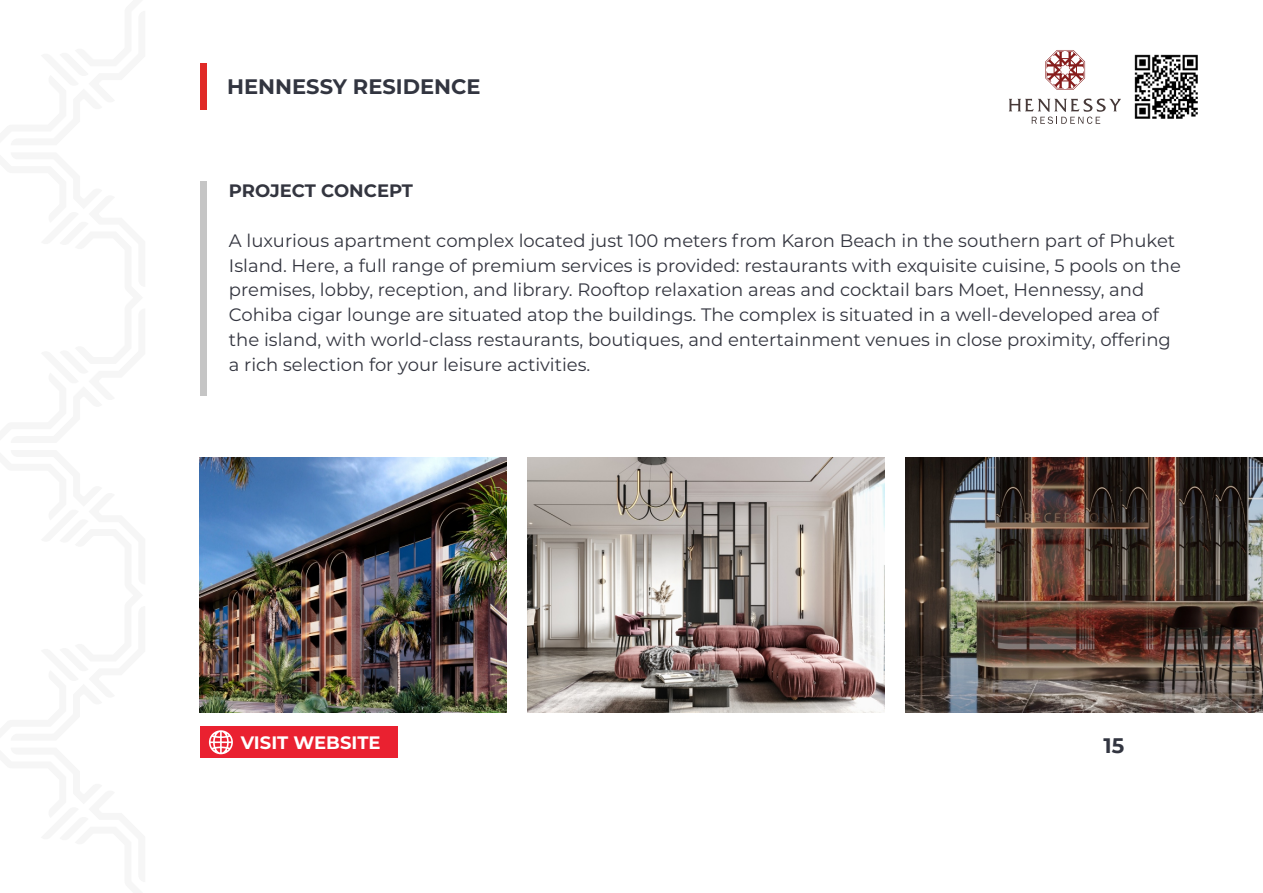
<style>
.page{position:relative;width:1263px;height:893px;background:#fff}
.page>*{position:absolute;margin:0;border:0;box-sizing:border-box;transform-origin:0 0}
.t1{font:700 21px "Montserrat";color:#323540}
.t2{font:18px/24.8px "Montserrat";color:#33353f}
.t3{font:700 18px "Montserrat";color:#33353f}
.t4{font:700 18px "Montserrat";color:#fff}
</style>
<div class="page">
<svg style="left:1045px;top:50px;width:40px;height:40px"></svg>
<svg style="left:1009px;top:99px;width:112px;height:25px"></svg>
<img style="left:1134px;top:55px;width:64px;height:64px">
<img style="left:200px;top:457px;width:306px;height:255px">
<img style="left:906px;top:457px;width:357px;height:255px">
<img style="left:527px;top:457px;width:357px;height:255px">
<div style="left:200px;top:181px;width:6px;height:215px;background:#c5c5c5"></div>
<div style="left:200px;top:64px;width:6px;height:46px;background:#e02a27"></div>
<div style="left:200px;top:726px;width:197px;height:32px;background:#ea2130"></div>
<svg style="left:209px;top:730px;width:24px;height:24px"></svg>
<p class="t1" style="left:227px;top:74px;width:255px">HENNESSY RESIDENCE</p>
<p class="t3" style="left:229px;top:180px;width:185px">PROJECT CONCEPT</p>
<p class="t2" style="left:229px;top:228px;width:953px">A luxurious apartment complex located just 100 meters from Karon Beach in the southern part of Phuket Island. Here, a full range of premium services is provided: restaurants with exquisite cuisine, 5 pools on the premises, lobby, reception, and library. Rooftop relaxation areas and cocktail bars Moet, Hennessy, and Cohiba cigar lounge are situated atop the buildings. The complex is situated in a well-developed area of the island, with world-class restaurants, boutiques, and entertainment venues in close proximity, offering a rich selection for your leisure activities.</p>
<p class="t4" style="left:241px;top:731px;width:141px">VISIT WEBSITE</p>
<p class="t1" style="left:1103px;top:733px;width:22px">15</p>
</div>
